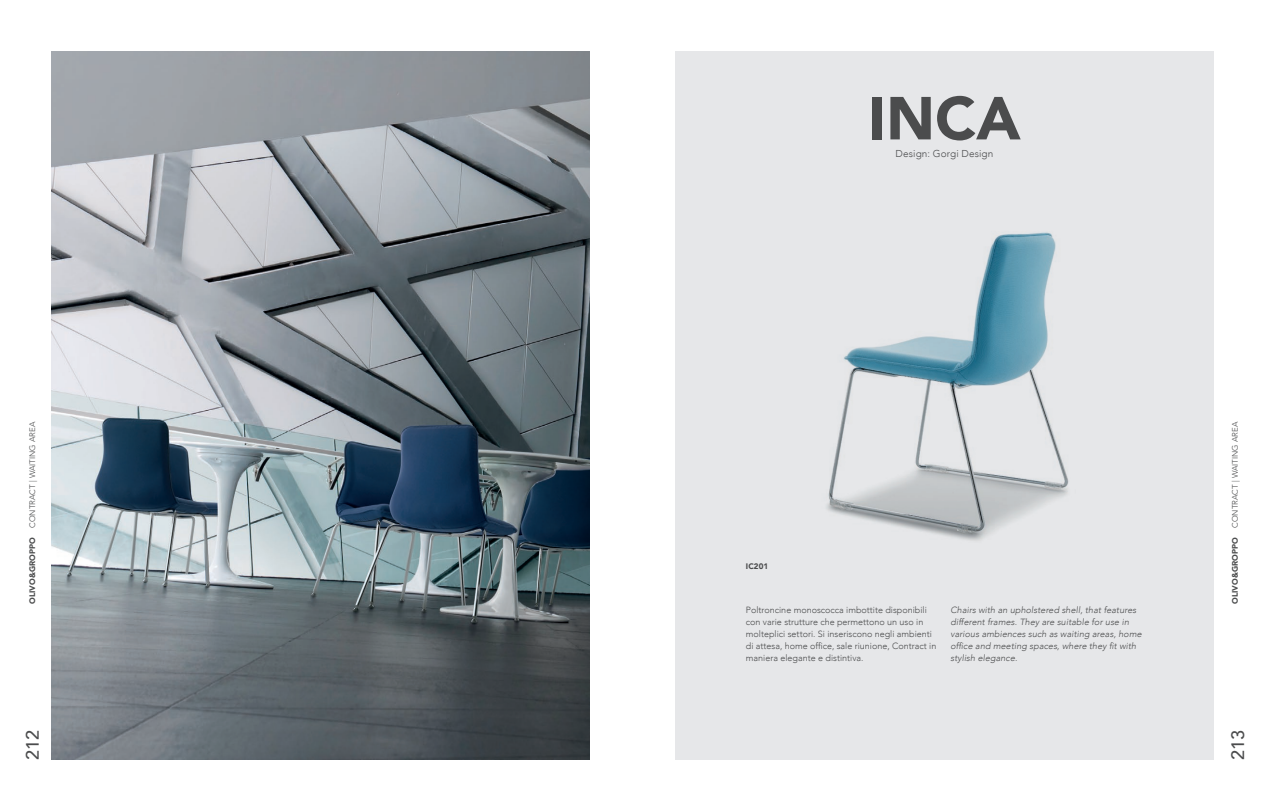
<style>
.page{position:relative;width:1265px;height:811px;background:#fff}
.page>*{position:absolute;margin:0;border:0;box-sizing:border-box;transform-origin:0 0}
.t1{font:900 60px "Avenir";color:#4b4c4d}
.t2{font:500 18px "Avenir";color:#4b4c4d}
.t3{font:300 10px "Avenir";letter-spacing:.01em;color:#4b4c4d}
.t4{font:300 9px/12px "Avenir";color:#4b4c4d}
.t5{font:italic 300 9px/12px "Avenir";letter-spacing:.01em;color:#4b4c4d}
.t6{font:300 8px "Avenir";color:#4b4c4d}
.t7{font:900 8px "Avenir";letter-spacing:.01em;color:#4b4c4d}
.s1{font-weight:900}
</style>
<div class="page">
<div style="left:675px;top:51px;width:538px;height:709px;background:#e6e7e9"></div>
<img style="left:51px;top:51px;width:539px;height:709px">
<img style="left:826px;top:232px;width:243px;height:309px">
<p class="t6" style="left:28px;top:604px;width:184px;rotate:-90deg"><span class="s1">OLIVO&amp;GROPPO</span> CONTRACT | WAITING AREA</p>
<h2 class="t2" style="left:17px;top:760px;width:32px;rotate:-90deg">212</h2>
<h1 class="t1" style="left:868px;top:67px;width:154px">INCA</h1>
<p class="t3" style="left:895px;top:148px;width:99px">Design: Gorgi Design</p>
<p class="t7" style="left:746px;top:560px;width:24px">IC201</p>
<p class="t4" style="left:746px;top:604px;width:192px">Poltroncine monoscocca imbottite disponibili con varie strutture che permettono un uso in molteplici settori. Si inseriscono negli ambienti di attesa, home office, sale riunione, Contract in maniera elegante e distintiva.</p>
<p class="t5" style="left:950px;top:604px;width:193px">Chairs with an upholstered shell, that features different frames. They are suitable for use in various ambiences such as waiting areas, home office and meeting spaces, where they fit with stylish elegance.</p>
<p class="t6" style="left:1230px;top:604px;width:184px;rotate:-90deg"><span class="s1">OLIVO&amp;GROPPO</span> CONTRACT | WAITING AREA</p>
<h2 class="t2" style="left:1222px;top:760px;width:32px;rotate:-90deg">213</h2>
</div>
